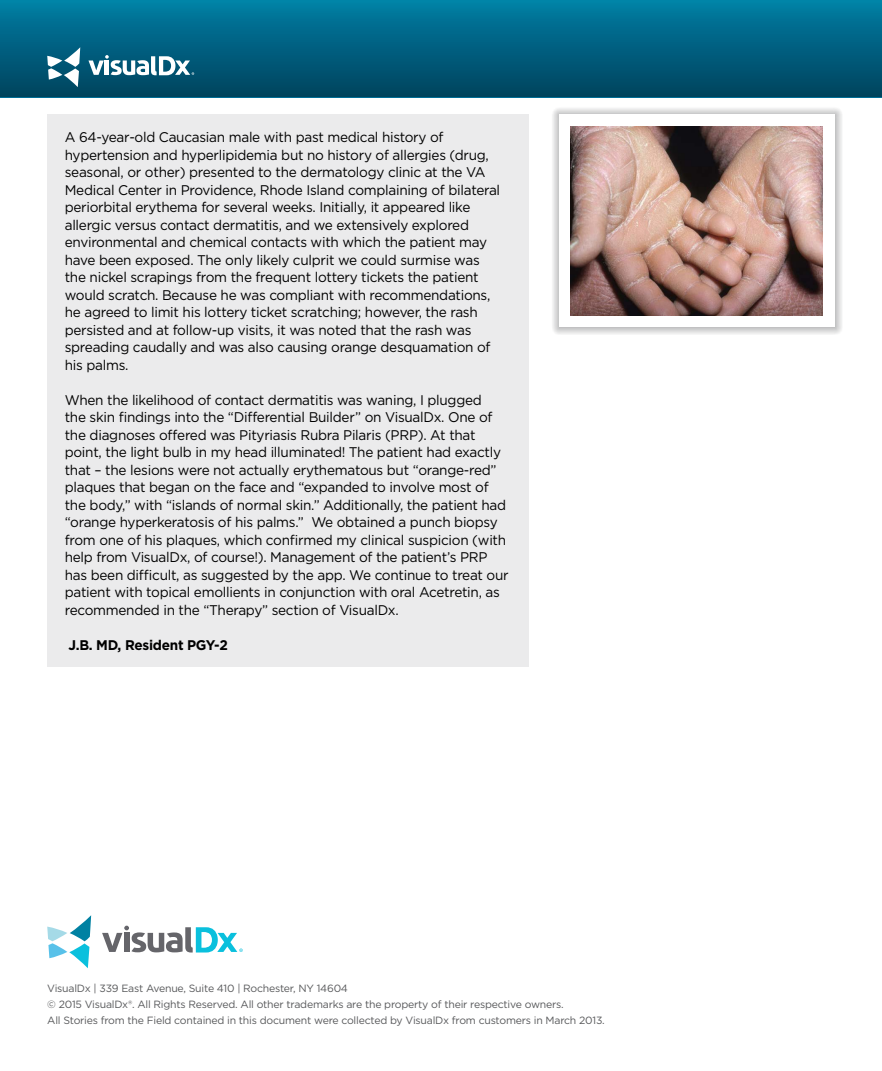
<style>
.page{position:relative;width:882px;height:1071px;background:#fff}
.page>*{position:absolute;margin:0;border:0;box-sizing:border-box;transform-origin:0 0}
.t1{font:14px/17.5px "Gotham";letter-spacing:-.02em;color:#000}
.t2{font:700 14px "Gotham";letter-spacing:-.02em;color:#000}
.t3{font:10.5px/15.8px "Gotham";letter-spacing:-.02em;color:#58595b}
</style>
<div class="page">
<div style="left:47px;top:115px;width:481px;height:552px;background:#ebebec"></div>
<div style="left:0;top:0;width:882px;height:97px;background:linear-gradient(to bottom,#007fa5,#00425c)"></div>
<svg style="left:47px;top:47px;width:33px;height:40px"></svg>
<svg style="left:88px;top:55px;width:106px;height:20px"></svg>
<svg style="left:47px;top:915px;width:44px;height:53px"></svg>
<svg style="left:102px;top:926px;width:141px;height:27px"></svg>
<div style="left:551px;top:107px;width:292px;height:228px;background:#58595b;opacity:.75"></div>
<div style="left:559px;top:115px;width:276px;height:212px;background:#fff"></div>
<img style="left:571px;top:126px;width:252px;height:189px">
<p class="t1" style="left:65px;top:128px;width:437px">A 64-year-old Caucasian male with past medical history of hypertension and hyperlipidemia but no history of allergies (drug, seasonal, or other) presented to the dermatology clinic at the VA Medical Center in Providence, Rhode Island complaining of bilateral periorbital erythema for several weeks. Initially, it appeared like allergic versus contact dermatitis, and we extensively explored environmental and chemical contacts with which the patient may have been exposed. The only likely culprit we could surmise was the nickel scrapings from the frequent lottery tickets the patient would scratch. Because he was compliant with recommendations, he agreed to limit his lottery ticket scratching; however, the rash persisted and at follow-up visits, it was noted that the rash was spreading caudally and was also causing orange desquamation of his palms.</p>
<p class="t1" style="left:65px;top:391px;width:445px">When the likelihood of contact dermatitis was waning, I plugged<br>the skin findings into the “Differential Builder” on VisualDx. One of the diagnoses offered was Pityriasis Rubra Pilaris (PRP). At that point, the light bulb in my head illuminated! The patient had exactly that – the lesions were not actually erythematous but “orange-red” plaques that began on the face and “expanded to involve most of the body,” with “islands of normal skin.” Additionally, the patient had “orange hyperkeratosis of his palms.” We obtained a punch biopsy from one of his plaques, which confirmed my clinical suspicion (with help from VisualDx, of course!). Management of the patient’s PRP has been difficult, as suggested by the app. We continue to treat our patient with topical emollients in conjunction with oral Acetretin, as recommended in the “Therapy” section of VisualDx.</p>
<p class="t2" style="left:69px;top:636px;width:161px">J.B. MD, Resident PGY-2</p>
<p class="t3" style="left:47px;top:980px;width:559px">VisualDx | 339 East Avenue, Suite 410 | Rochester, NY 14604<br>© 2015 VisualDx®. All Rights Reserved. All other trademarks are the property of their respective owners.<br>All Stories from the Field contained in this document were collected by VisualDx from customers in March 2013.</p>
</div>
